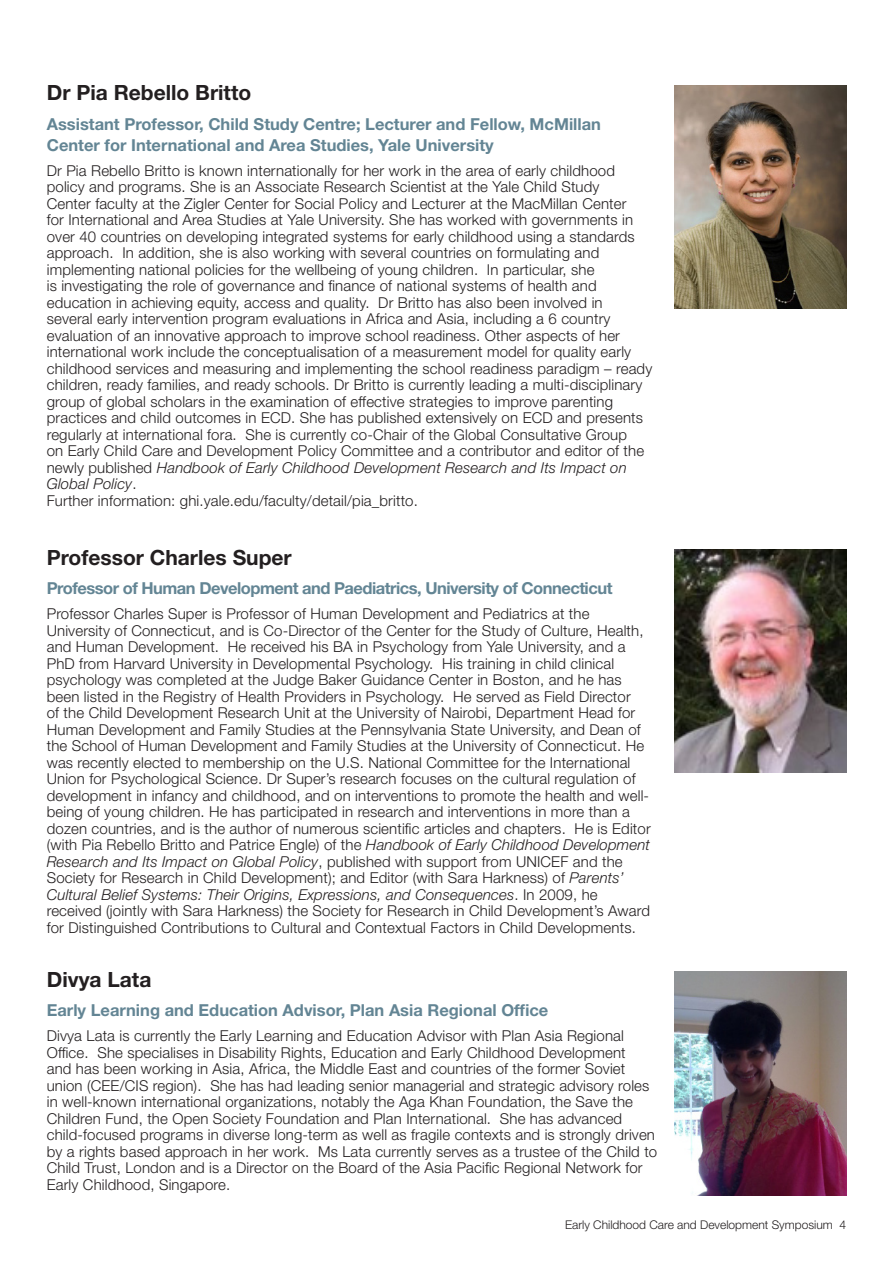
<style>
.page{position:relative;width:893px;height:1263px;background:#fff}
.page>*{position:absolute;margin:0;border:0;box-sizing:border-box;transform-origin:0 0}
.Speaker_name{font:700 21px "Helvetica Neue LT Std";color:#231f20}
.Speaker_Position_tit{font:700 16.5px/21px "Helvetica Neue LT Std";color:#638594}
.Speaker_Position_tit-2{font:700 16.5px "Helvetica Neue LT Std";letter-spacing:-.03em;color:#638594}
.body{font:300 15px/16.5px "Helvetica Neue LT Std";letter-spacing:.01em;color:#231f20}
.Speaker_Position_tit-3{font:300 15px/16.5px "Helvetica Neue LT Std";letter-spacing:.01em;color:#231f20}
.t1{font:300 12px "Helvetica Neue LT Std";color:#231f20}
.s1{font-style:italic}
</style>
<div class="page">
<img style="left:674px;top:550px;width:172px;height:223px">
<img style="left:674px;top:972px;width:172px;height:223px">
<img style="left:675px;top:85px;width:171px;height:223px">
<p class="Speaker_name" style="left:47px;top:80px;width:206px">Dr Pia Rebello Britto</p>
<p class="Speaker_Position_tit" style="left:47px;top:113px;width:556px">Assistant Professor, Child Study Centre; Lecturer and Fellow, McMillan<br>Center for International and Area Studies, Yale University</p>
<p class="Speaker_Position_tit-3" style="left:47px;top:162px;width:607px">Dr Pia Rebello Britto is known internationally for her work in the area of early childhood policy and programs. She is an Associate Research Scientist at the Yale Child Study<br>Center faculty at the Zigler Center for Social Policy and Lecturer at the MacMillan Center<br>for International and Area Studies at Yale University. She has worked with governments in over 40 countries on developing integrated systems for early childhood using a standards approach. In addition, she is also working with several countries on formulating and implementing national policies for the wellbeing of young children. In particular, she<br>is investigating the role of governance and finance of national systems of health and education in achieving equity, access and quality. Dr Britto has also been involved in<br>several early intervention program evaluations in Africa and Asia, including a 6 country evaluation of an innovative approach to improve school readiness. Other aspects of her international work include the conceptualisation of a measurement model for quality early childhood services and measuring and implementing the school readiness paradigm – ready children, ready families, and ready schools. Dr Britto is currently leading a multi-disciplinary group of global scholars in the examination of effective strategies to improve parenting practices and child outcomes in ECD. She has published extensively on ECD and presents regularly at international fora. She is currently co-Chair of the Global Consultative Group<br>on Early Child Care and Development Policy Committee and a contributor and editor of the newly published <span class="s1">Handbook of Early Childhood Development Research and Its Impact on Global Policy</span>.</p>
<p class="Speaker_Position_tit-3" style="left:47px;top:492px;width:373px">Further information: ghi.yale.edu/faculty/detail/pia_britto.</p>
<p class="Speaker_name" style="left:47px;top:544px;width:247px">Professor Charles Super</p>
<p class="Speaker_Position_tit-2" style="left:47px;top:578px;width:567px">Professor of Human Development and Paediatrics, University of Connecticut</p>
<p class="body" style="left:47px;top:605px;width:605px">Professor Charles Super is Professor of Human Development and Pediatrics at the University of Connecticut, and is Co-Director of the Center for the Study of Culture, Health, and Human Development. He received his BA in Psychology from Yale University, and a PhD from Harvard University in Developmental Psychology. His training in child clinical psychology was completed at the Judge Baker Guidance Center in Boston, and he has been listed in the Registry of Health Providers in Psychology. He served as Field Director<br>of the Child Development Research Unit at the University of Nairobi, Department Head for Human Development and Family Studies at the Pennsylvania State University, and Dean of the School of Human Development and Family Studies at the University of Connecticut. He was recently elected to membership on the U.S. National Committee for the International Union for Psychological Science. Dr Super’s research focuses on the cultural regulation of development in infancy and childhood, and on interventions to promote the health and well&shy;being of young children. He has participated in research and interventions in more than a dozen countries, and is the author of numerous scientific articles and chapters. He is Editor (with Pia Rebello Britto and Patrice Engle) of the <span class="s1">Handbook of Early Childhood Development Research and Its Impact on Global Policy</span>, published with support from UNICEF and the Society for Research in Child Development); and Editor (with Sara Harkness) of <span class="s1">Parents’ Cultural Belief Systems: Their Origins, Expressions, and Consequences</span>. In 2009, he received (jointly with Sara Harkness) the Society for Research in Child Development’s Award for Distinguished Contributions to Cultural and Contextual Factors in Child Developments.</p>
<p class="Speaker_name" style="left:47px;top:966px;width:106px">Divya Lata</p>
<p class="Speaker_Position_tit" style="left:47px;top:999px;width:503px">Early Learning and Education Advisor, Plan Asia Regional Office</p>
<p class="body" style="left:47px;top:1027px;width:612px">Divya Lata is currently the Early Learning and Education Advisor with Plan Asia Regional Office. She specialises in Disability Rights, Education and Early Childhood Development<br>and has been working in Asia, Africa, the Middle East and countries of the former Soviet union (CEE/CIS region). She has had leading senior managerial and strategic advisory roles in well-known international organizations, notably the Aga Khan Foundation, the Save the Children Fund, the Open Society Foundation and Plan International. She has advanced child-focused programs in diverse long-term as well as fragile contexts and is strongly driven by a rights based approach in her work. Ms Lata currently serves as a trustee of the Child to Child Trust, London and is a Director on the Board of the Asia Pacific Regional Network for Early Childhood, Singapore.</p>
<p class="t1" style="left:565px;top:1217px;width:283px">Early Childhood Care and Development Symposium 4</p>
</div>
